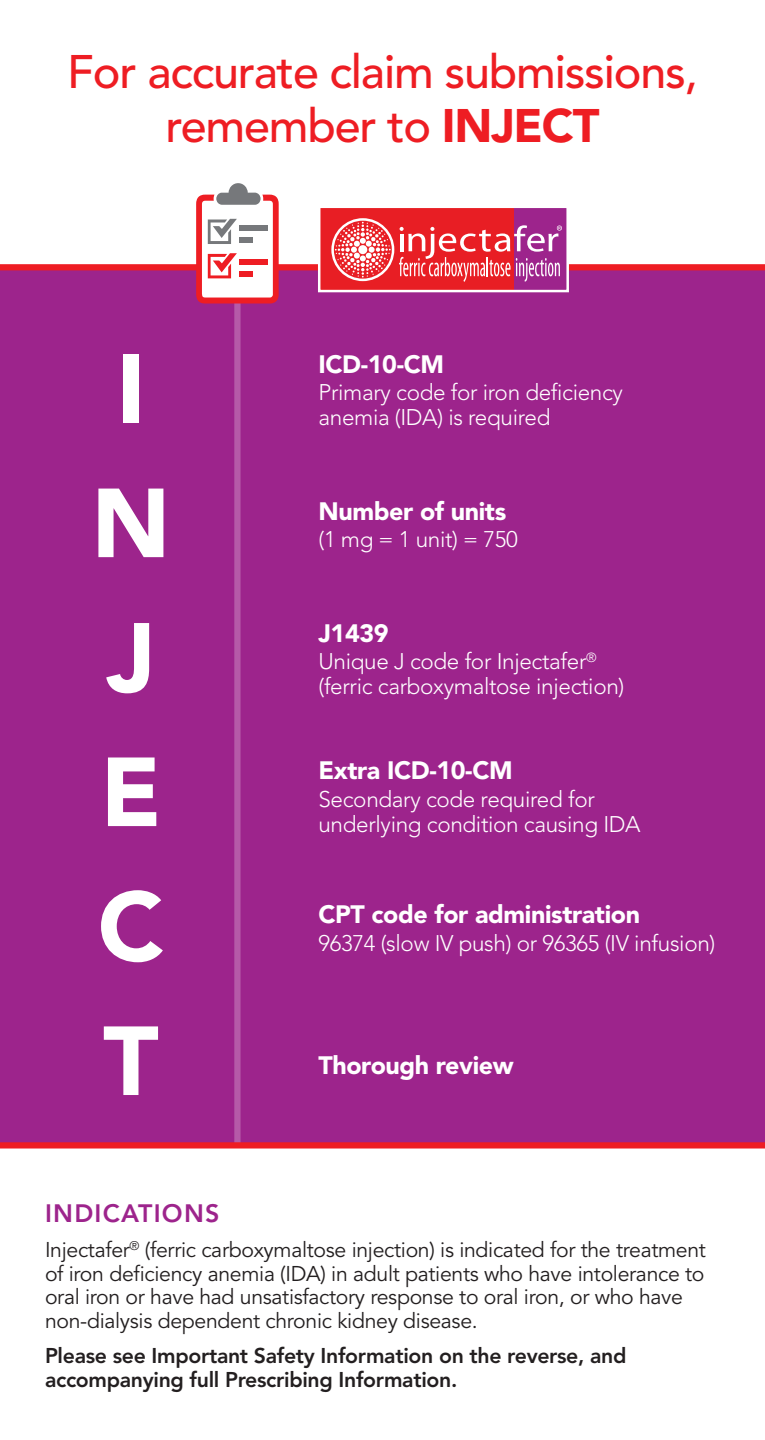
<style>
.page{position:relative;width:765px;height:1440px;background:#fff}
.page>*{position:absolute;margin:0;border:0;box-sizing:border-box;transform-origin:0 0}
.t1{font:900 97px "Avenir LT Std";color:#fff}
.t2{font:500 46.75px/54px "Avenir LT Std";letter-spacing:-.025em;color:#ee1d23;text-align:center}
.t3{font:900 25px "Avenir LT Std";letter-spacing:-.015em;color:#fff}
.t4{font:800 25px "Avenir LT Std";letter-spacing:.05em;color:#9d248c}
.Subtitle{font:300 22.5px "Avenir LT Std";letter-spacing:-.015em;color:#fff}
.t5{font:21.25px/23.8px "Avenir LT Std";letter-spacing:-.015em;color:#231f20}
.t6{font:800 21.25px/23.8px "Avenir LT Std";letter-spacing:-.015em;color:#231f20}
.s1{font-weight:900}
</style>
<div class="page">
<div style="left:0;top:267px;width:765px;height:879px;background:#9d248c"></div>
<div style="left:234px;top:269px;width:7px;height:877px;background:#b55aa8"></div>
<div style="left:0;top:1142px;width:765px;height:7px;background:#ee1d23"></div>
<div style="left:0;top:264px;width:765px;height:6px;background:#ee1d23"></div>
<svg style="left:196px;top:183px;width:83px;height:121px"></svg>
<div style="left:239px;top:259px;width:29px;height:6px;background:#ee1d23"></div>
<div style="left:239px;top:271px;width:14px;height:6px;background:#ee1d23"></div>
<div style="left:319px;top:207px;width:196px;height:84px;background:#e81e24"></div>
<div style="left:514px;top:207px;width:54px;height:84px;background:#9d248c"></div>
<svg style="left:331px;top:218px;width:231px;height:64px"></svg>
<div style="left:318px;top:206px;width:251px;height:86px;border:2px solid #fff"></div>
<p class="t2" style="left:67px;top:46px;width:632px">For accurate claim submissions, remember to <span class="s1">INJECT</span></p>
<p class="t1" style="left:117px;top:330px;width:30px">I</p>
<p class="t1" style="left:91px;top:465px;width:80px">N</p>
<p class="t1" style="left:107px;top:599px;width:50px">J</p>
<p class="t1" style="left:100px;top:734px;width:63px">E</p>
<p class="t1" style="left:98px;top:868px;width:68px">C</p>
<p class="t1" style="left:103px;top:1003px;width:57px">T</p>
<p class="t3" style="left:318px;top:349px;width:127px">ICD-10-CM</p>
<p class="Subtitle" style="left:318px;top:379px;width:306px">Primary code for iron deficiency</p>
<p class="Subtitle" style="left:318px;top:404px;width:233px">anemia (IDA) is required</p>
<p class="t3" style="left:318px;top:496px;width:189px">Number of units</p>
<p class="Subtitle" style="left:318px;top:526px;width:201px">(1 mg = 1 unit) = 750</p>
<p class="t3" style="left:318px;top:618px;width:72px">J1439</p>
<p class="Subtitle" style="left:318px;top:648px;width:280px">Unique J code for Injectafer<sup>®</sup></p>
<p class="Subtitle" style="left:318px;top:673px;width:307px">(ferric carboxymaltose injection)</p>
<p class="t3" style="left:318px;top:756px;width:196px">Extra ICD-10-CM</p>
<p class="Subtitle" style="left:318px;top:786px;width:278px">Secondary code required for</p>
<p class="Subtitle" style="left:318px;top:811px;width:324px">underlying condition causing IDA</p>
<p class="t3" style="left:318px;top:899px;width:323px">CPT code for administration</p>
<p class="Subtitle" style="left:318px;top:930px;width:398px">96374 (slow IV push) or 96365 (IV infusion)</p>
<p class="t3" style="left:318px;top:1050px;width:197px">Thorough review</p>
<p class="t4" style="left:45px;top:1198px;width:176px">INDICATIONS</p>
<p class="t5" style="left:45px;top:1238px;width:662px">Injectafer<sup>®</sup> (ferric carboxymaltose injection) is indicated for the treatment of iron deficiency anemia (IDA) in adult patients who have intolerance to oral iron or have had unsatisfactory response to oral iron, or who have non-dialysis dependent chronic kidney disease.</p>
<p class="t6" style="left:45px;top:1344px;width:583px">Please see Important Safety Information on the reverse, and accompanying full Prescribing Information.</p>
</div>
